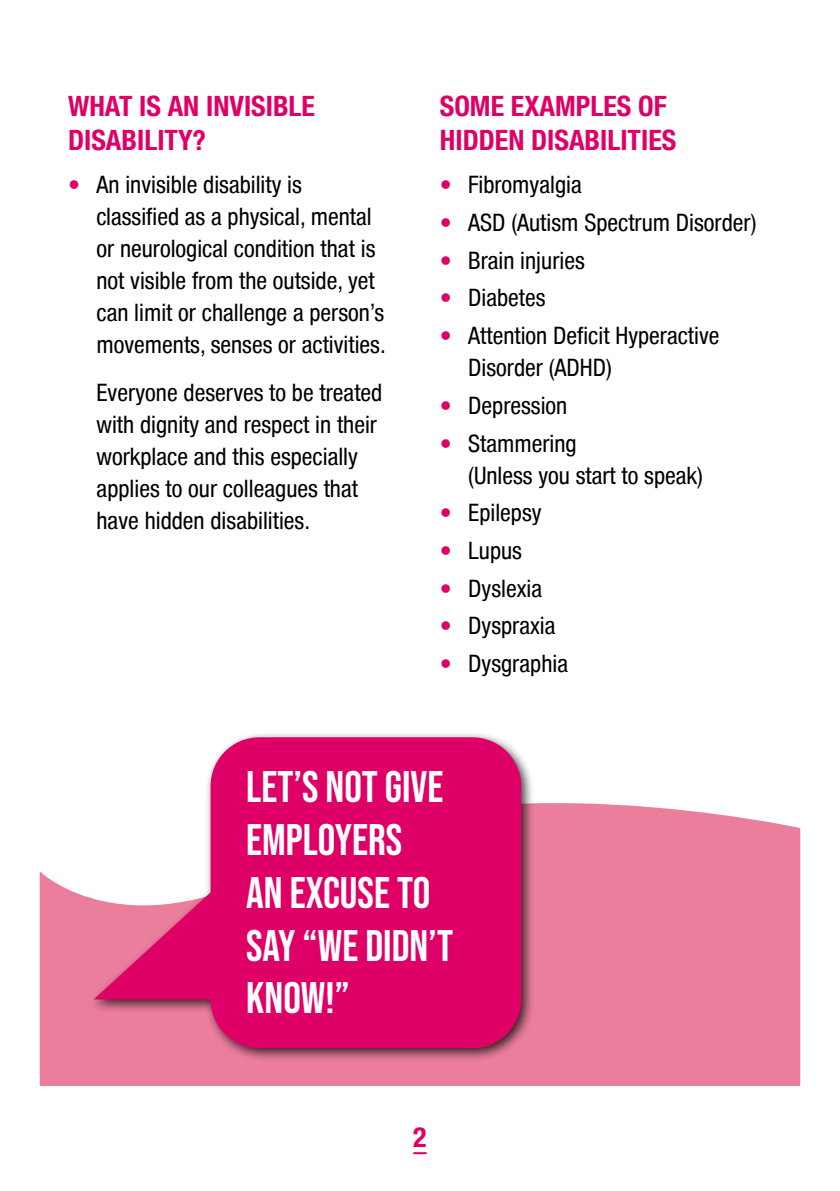
<style>
.page{position:relative;width:840px;height:1191px;background:#fff}
.page>*{position:absolute;margin:0;border:0;box-sizing:border-box;transform-origin:0 0}
.t1{font:44px/52.8px "Bebas Neue";color:#fff}
.t2{font:700 condensed 28px/33.6px "Helvetica Neue Condensed";color:#df0067}
.t3{font:condensed 24px/32px "Helvetica Neue Condensed";color:#000}
.s1{color:#df0067}
</style>
<div class="page">
<svg style="left:413px;top:1152px;width:13px;height:2px"></svg>
<div style="left:40px;top:803px;width:759px;height:283px;background:#eb7d9d"></div>
<div style="left:89px;top:731px;width:446px;height:331px;background:#000;opacity:.75"></div>
<div style="left:210px;top:737px;width:311px;height:311px;background:#df0067;border-radius:49px"></div>
<p class="t2" style="left:68px;top:89px;width:248px">WHAT IS AN INVISIBLE<br>DISABILITY?</p>
<p class="t3" style="left:96px;top:169px;width:291px;text-indent:-28px"><span class="s1">•</span> An invisible disability is classified as a physical, mental or neurological condition that is not visible from the outside, yet can limit or challenge a person’s movements, senses or activities.</p>
<p class="t3" style="left:96px;top:377px;width:287px">Everyone deserves to be treated with dignity and respect in their workplace and this especially applies to our colleagues that have hidden disabilities.</p>
<p class="t2" style="left:439px;top:89px;width:238px">SOME EXAMPLES OF<br>HIDDEN DISABILITIES</p>
<p class="t3" style="left:439px;top:169px;width:143px"><span class="s1">•</span> Fibromyalgia</p>
<p class="t3" style="left:439px;top:206px;width:318px"><span class="s1">•</span> ASD (Autism Spectrum Disorder)</p>
<p class="t3" style="left:439px;top:244px;width:146px"><span class="s1">•</span> Brain injuries</p>
<p class="t3" style="left:439px;top:282px;width:107px"><span class="s1">•</span> Diabetes</p>
<p class="t3" style="left:468px;top:319px;width:252px;text-indent:-28px"><span class="s1">•</span> Attention Deficit Hyperactive<br>Disorder (ADHD)</p>
<p class="t3" style="left:439px;top:389px;width:129px"><span class="s1">•</span> Depression</p>
<p class="t3" style="left:468px;top:427px;width:236px;text-indent:-28px"><span class="s1">•</span> Stammering<br>(Unless you start to speak)</p>
<p class="t3" style="left:439px;top:496px;width:103px"><span class="s1">•</span> Epilepsy</p>
<p class="t3" style="left:439px;top:534px;width:84px"><span class="s1">•</span> Lupus</p>
<p class="t3" style="left:439px;top:572px;width:104px"><span class="s1">•</span> Dyslexia</p>
<p class="t3" style="left:439px;top:609px;width:117px"><span class="s1">•</span> Dyspraxia</p>
<p class="t3" style="left:439px;top:647px;width:130px"><span class="s1">•</span> Dysgraphia</p>
<h1 class="t1" style="left:246px;top:760px;width:208px">LET’S NOT GIVE<br>EMPLOYERS<br>AN EXCUSE TO<br>SAY “WE DIDN’T<br>KNOW!”</h1>
<p class="t2" style="left:413px;top:1120px;width:15px">2</p>
</div>
